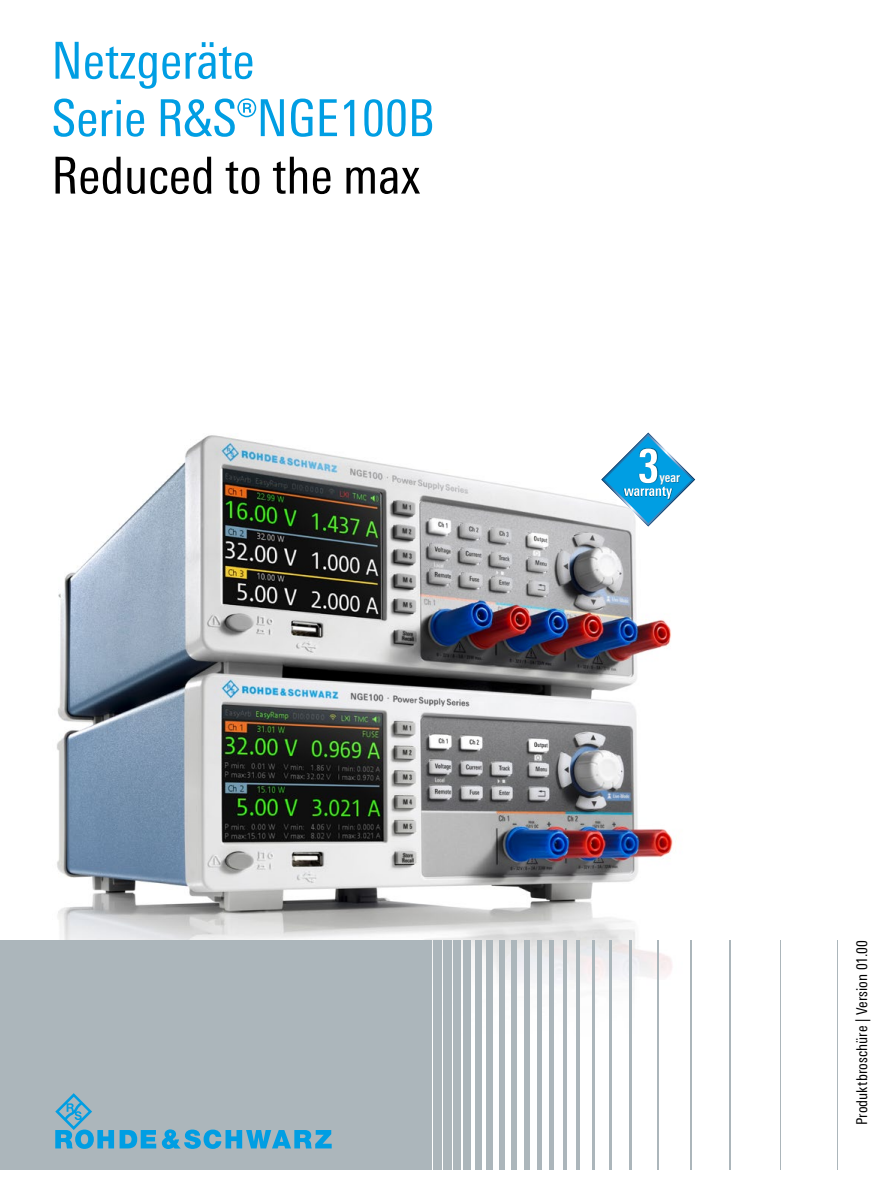
<style>
.page{position:relative;width:893px;height:1191px;background:#fff}
.page>*{position:absolute;margin:0;border:0;box-sizing:border-box;transform-origin:0 0}
.t1{font:51px/57.4px "Linotype Univers 420 Cn";color:#009ee3}
.t2{font:51px "Linotype Univers 420 Cn";color:#000}
.t3{font:15px "Linotype Univers 420 Cn";letter-spacing:.01em;color:#000}
.t4{font:700 13.35px "Linotype Univers 620 Cn";color:#fff}
</style>
<div class="page">
<img style="left:57px;top:435px;width:673px;height:624px">
<div style="left:0;top:940px;width:432px;height:230px;background:#acb6bb"></div>
<div style="left:433px;top:940px;width:8px;height:230px;background:#acb6bb"></div>
<div style="left:443px;top:940px;width:8px;height:230px;background:#acb6bb"></div>
<div style="left:453px;top:940px;width:8px;height:230px;background:#acb6bb"></div>
<div style="left:464px;top:940px;width:7px;height:230px;background:#acb6bb"></div>
<div style="left:475px;top:940px;width:6px;height:230px;background:#acb6bb"></div>
<div style="left:487px;top:940px;width:6px;height:230px;background:#acb6bb"></div>
<div style="left:499px;top:940px;width:6px;height:230px;background:#acb6bb"></div>
<div style="left:511px;top:940px;width:6px;height:230px;background:#acb6bb"></div>
<div style="left:524px;top:940px;width:5px;height:230px;background:#acb6bb"></div>
<hr style="left:537px;top:940px;width:4px;height:230px;background:#acb6bb">
<div style="left:549px;top:940px;width:5px;height:230px;background:#acb6bb"></div>
<hr style="left:563px;top:940px;width:3px;height:230px;background:#acb6bb">
<hr style="left:576px;top:940px;width:4px;height:230px;background:#acb6bb">
<hr style="left:592px;top:940px;width:3px;height:230px;background:#acb6bb">
<hr style="left:609px;top:940px;width:3px;height:230px;background:#acb6bb">
<hr style="left:630px;top:940px;width:2px;height:230px;background:#acb6bb">
<hr style="left:657px;top:940px;width:2px;height:230px;background:#acb6bb">
<hr style="left:690px;top:940px;width:1px;height:230px;background:#acb6bb">
<hr style="left:730px;top:940px;width:1px;height:230px;background:#acb6bb">
<hr style="left:780px;top:940px;width:1px;height:230px;background:#acb6bb">
<hr style="left:837px;top:940px;width:1px;height:230px;background:#acb6bb">
<svg style="left:120px;top:1130px;width:36px;height:18px"></svg>
<svg style="left:55px;top:1093px;width:59px;height:55px"></svg>
<svg style="left:162px;top:1129px;width:170px;height:20px"></svg>
<svg style="left:601px;top:432px;width:94px;height:94px"></svg>
<img style="left:659px;top:470px;width:22px;height:16px">
<h1 class="t1" style="left:51px;top:32px;width:385px">Netzgeräte<br>Serie R&amp;S®NGE100B</h1>
<h1 class="t2" style="left:51px;top:146px;width:370px">Reduced to the max</h1>
<p class="t4" style="left:659px;top:469px;width:22px">year</p>
<p class="t3" style="left:853px;top:1125px;width:187px;rotate:-90deg">Produktbroschüre | Version 01.00</p>
</div>
